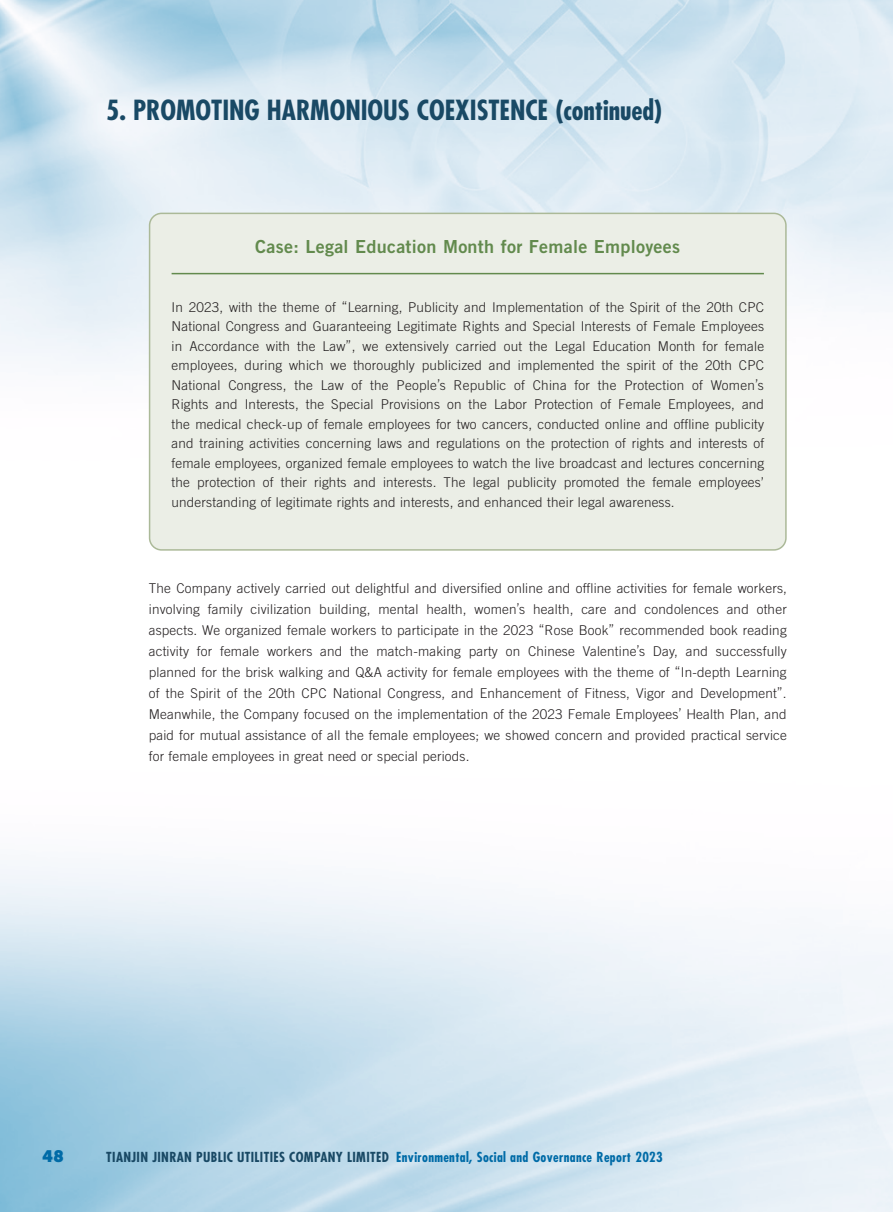
<style>
.page{position:relative;width:893px;height:1212px;background:#fff}
.page>*{position:absolute;margin:0;border:0;box-sizing:border-box;transform-origin:0 0}
.t1{font:700 condensed 27px "Futura Std";color:#194965}
.Body_Text{font:18px "Trade Gothic LT Std Bd 2";letter-spacing:.015em;color:#628a4d}
.t2{font:900 16.5px "Museo Sans Display";color:#006ba7}
.Body_Text-2{font:300 13.5px/19.5px "Trade Gothic LT Std";letter-spacing:.015em;color:#231f20;text-align:justify}
.t3{font:700 condensed 13.5px "Futura Std";letter-spacing:.025em;color:#006ba7}
.s1{color:#194965}
</style>
<div class="page">
<div style="left:150px;top:213px;width:636px;height:337px;background:#ebeee6;border-radius:12px"></div>
<hr style="left:172px;top:273px;width:592px;height:1px;background:#628a4d">
<div style="left:149px;top:213px;width:638px;height:338px;border:2px solid #abb998;border-radius:12px"></div>
<h1 class="t1" style="left:106px;top:94px;width:557px">5. PROMOTING HARMONIOUS COEXISTENCE (continued)</h1>
<p class="Body_Text" style="left:255px;top:236px;width:426px">Case: Legal Education Month for Female Employees</p>
<p class="Body_Text-2" style="left:172px;top:297px;width:594px">In 2023, with the theme of “Learning, Publicity and Implementation of the Spirit of the 20th CPC National Congress and Guaranteeing Legitimate Rights and Special Interests of Female Employees in Accordance with the Law”, we extensively carried out the Legal Education Month for female employees, during which we thoroughly publicized and implemented the spirit of the 20th CPC National Congress, the Law of the People’s Republic of China for the Protection of Women’s Rights and Interests, the Special Provisions on the Labor Protection of Female Employees, and the medical check-up of female employees for two cancers, conducted online and offline publicity and training activities concerning laws and regulations on the protection of rights and interests of female employees, organized female employees to watch the live broadcast and lectures concerning the protection of their rights and interests. The legal publicity promoted the female employees’ understanding of legitimate rights and interests, and enhanced their legal awareness.</p>
<p class="Body_Text-2" style="left:149px;top:577px;width:640px;line-height:21px">The Company actively carried out delightful and diversified online and offline activities for female workers, involving family civilization building, mental health, women’s health, care and condolences and other aspects. We organized female workers to participate in the 2023 “Rose Book” recommended book reading activity for female workers and the match-making party on Chinese Valentine’s Day, and successfully planned for the brisk walking and Q&amp;A activity for female employees with the theme of “In-depth Learning of the Spirit of the 20th CPC National Congress, and Enhancement of Fitness, Vigor and Development”.<br>Meanwhile, the Company focused on the implementation of the 2023 Female Employees’ Health Plan, and paid for mutual assistance of all the female employees; we showed concern and provided practical service for female employees in great need or special periods.</p>
<p class="t2" style="left:43px;top:1147px;width:23px">48</p>
<p class="t3" style="left:106px;top:1148px;width:558px"><span class="s1">TIANJIN JINRAN PUBLIC UTILITIES COMPANY LIMITED</span> Environmental, Social and Governance Report 2023</p>
</div>
